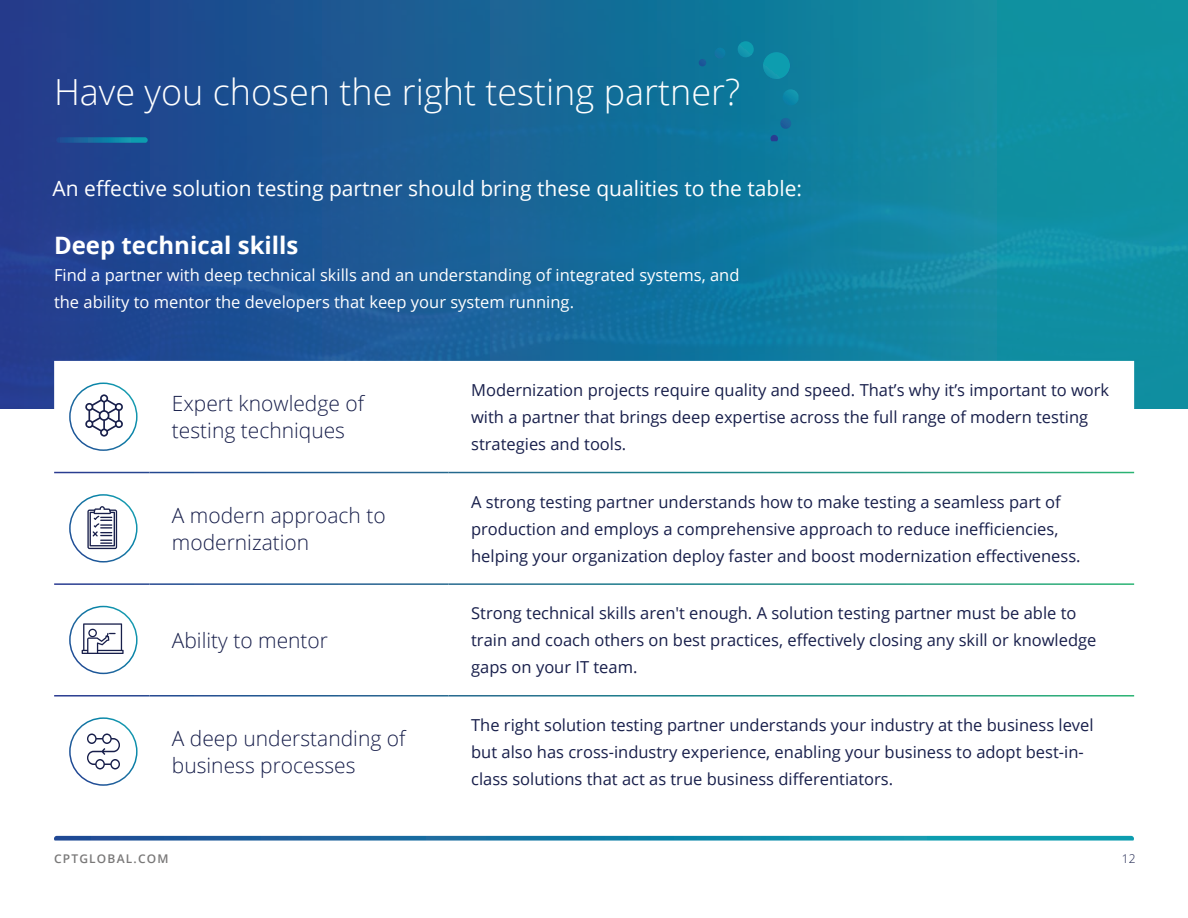
<style>
.page{position:relative;width:1188px;height:918px;background:#fff}
.page>*{position:absolute;margin:0;border:0;box-sizing:border-box;transform-origin:0 0}
.Paragraph_Style_1{font:300 36px "Open Sans";color:#fff}
.Paragraph_Style_1-2{font:700 24px "Open Sans";color:#fff}
.Paragraph_Style_1-3{font:300 21px/27px "Open Sans";color:#181f4b}
.Paragraph_Style_1-4{font:21px "Open Sans";color:#fff}
.Paragraph_Style_1-5{font:16.5px/27px "Open Sans";color:#181f4b}
.Paragraph_Style_1-6{font:16.5px/27px "Open Sans";color:#fff}
.t1{font:600 12px "Open Sans";letter-spacing:.1em;color:#797878}
.t2{font:300 12px "Open Sans";color:#181f4b}
</style>
<div class="page">
<svg style="left:54px;top:836px;width:1080px;height:5px;background:#2986ac"></svg>
<div style="left:0;top:0;width:1188px;height:409px;background:linear-gradient(to right,#213c8d,#0c9ba6)"></div>
<svg style="left:56px;top:137px;width:92px;height:6px"></svg>
<svg style="left:54px;top:361px;width:1080px;height:425px"></svg>
<hr style="left:54px;top:472px;width:95px;height:1px;background:#fff">
<hr style="left:149px;top:472px;width:300px;height:1px;background:#fff">
<hr style="left:449px;top:472px;width:685px;height:1px;background:#fff">
<hr style="left:54px;top:583px;width:95px;height:2px;background:#fff">
<hr style="left:149px;top:583px;width:300px;height:2px;background:#fff">
<hr style="left:449px;top:583px;width:685px;height:2px;background:#fff">
<hr style="left:54px;top:695px;width:95px;height:2px;background:#fff">
<hr style="left:149px;top:695px;width:300px;height:2px;background:#fff">
<hr style="left:449px;top:695px;width:685px;height:2px;background:#fff">
<div style="left:69px;top:383px;width:69px;height:68px;border:2px solid #fff;border-radius:50%"></div>
<div style="left:69px;top:494px;width:69px;height:69px;border:2px solid #fff;border-radius:50%"></div>
<div style="left:69px;top:606px;width:69px;height:68px;border:2px solid #fff;border-radius:50%"></div>
<div style="left:69px;top:717px;width:69px;height:69px;border:2px solid #fff;border-radius:50%"></div>
<svg style="left:87px;top:734px;width:33px;height:35px"></svg>
<svg style="left:87px;top:506px;width:30px;height:43px"></svg>
<svg style="left:82px;top:623px;width:42px;height:31px"></svg>
<svg style="left:85px;top:394px;width:38px;height:43px"></svg>
<svg style="left:782px;top:89px;width:16px;height:17px"></svg>
<svg style="left:737px;top:41px;width:17px;height:17px"></svg>
<svg style="left:714px;top:48px;width:12px;height:11px"></svg>
<svg style="left:699px;top:59px;width:7px;height:7px"></svg>
<svg style="left:771px;top:118px;width:21px;height:23px"></svg>
<svg style="left:763px;top:52px;width:27px;height:27px"></svg>
<p class="Paragraph_Style_1" style="left:54px;top:67px;width:688px">Have you chosen the right testing partner?</p>
<p class="Paragraph_Style_1-4" style="left:53px;top:174px;width:751px">An effective solution testing partner should bring these qualities to the table:</p>
<p class="Paragraph_Style_1-2" style="left:54px;top:229px;width:246px">Deep technical skills</p>
<p class="Paragraph_Style_1-6" style="left:54px;top:262px;width:687px">Find a partner with deep technical skills and an understanding of integrated systems, and the ability to mentor the developers that keep your system running.</p>
<p class="Paragraph_Style_1-3" style="left:172px;top:390px;width:194px">Expert knowledge of testing techniques</p>
<p class="Paragraph_Style_1-5" style="left:471px;top:376px;width:640px">Modernization projects require quality and speed. That’s why it’s important to work with a partner that brings deep expertise across the full range of modern testing strategies and tools.</p>
<p class="Paragraph_Style_1-3" style="left:172px;top:501px;width:215px">A modern approach to modernization</p>
<p class="Paragraph_Style_1-5" style="left:471px;top:488px;width:611px">A strong testing partner understands how to make testing a seamless part of production and employs a comprehensive approach to reduce inefficiencies, helping your organization deploy faster and boost modernization effectiveness.</p>
<p class="Paragraph_Style_1-3" style="left:172px;top:626px;width:158px">Ability to mentor</p>
<p class="Paragraph_Style_1-5" style="left:471px;top:599px;width:627px">Strong technical skills aren't enough. A solution testing partner must be able to train and coach others on best practices, effectively closing any skill or knowledge gaps on your IT team.</p>
<p class="Paragraph_Style_1-3" style="left:172px;top:724px;width:235px">A deep understanding of business processes</p>
<p class="Paragraph_Style_1-5" style="left:471px;top:711px;width:624px">The right solution testing partner understands your industry at the business level but also has cross-industry experience, enabling your business to adopt best-in&shy;class solutions that act as true business differentiators.</p>
<p class="t1" style="left:54px;top:850px;width:116px">CPTGLOBAL.COM</p>
<p class="t2" style="left:1122px;top:850px;width:15px">12</p>
</div>
